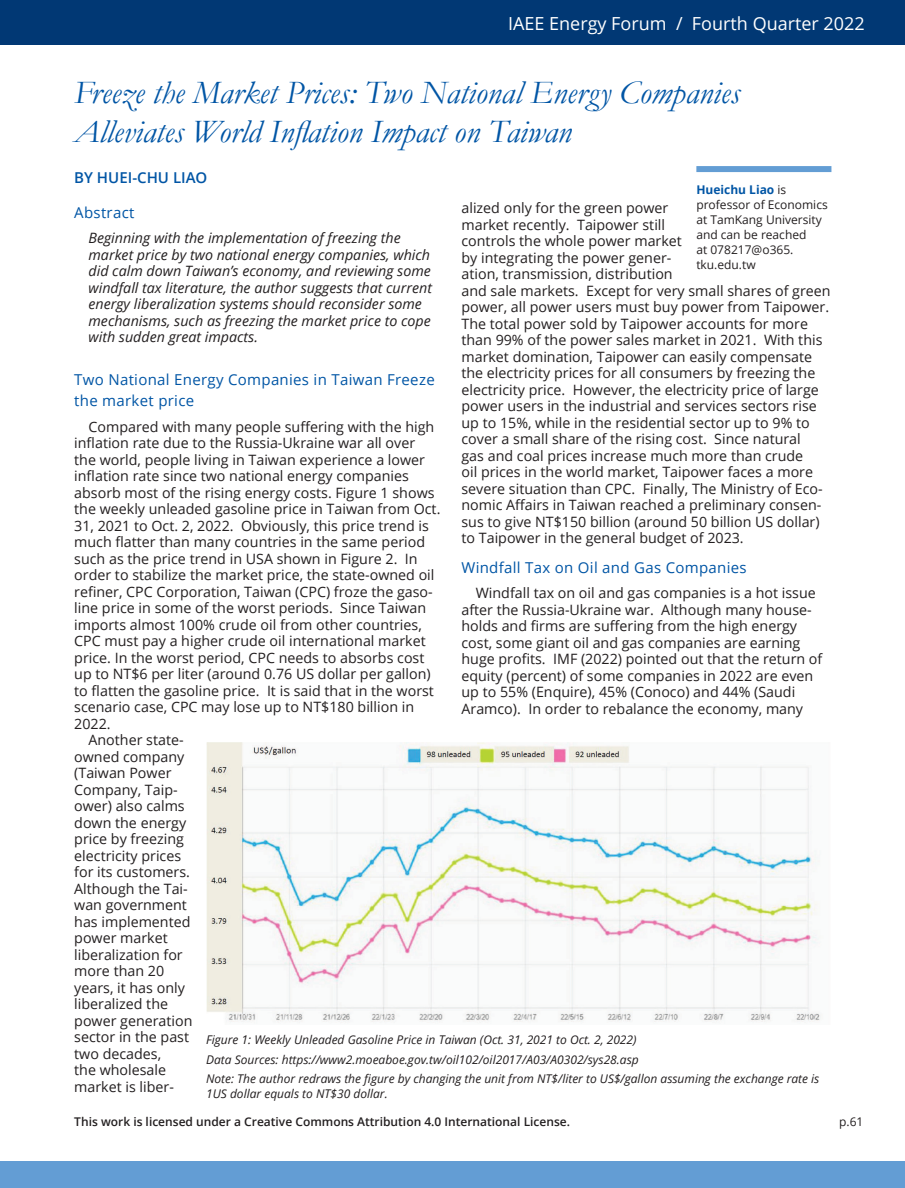
<style>
.page{position:relative;width:905px;height:1188px;background:#fff}
.page>*{position:absolute;margin:0;border:0;box-sizing:border-box;transform-origin:0 0}
.Header_1_-_Dark_Blue{font:italic 33px/39.6px "Garamond";color:#0155a5}
.t1{font:18px "Open Sans";color:#fff}
.Heading_NEW{font:15px/21px "Open Sans";letter-spacing:.02em;color:#0155a5}
.Author_NEW{font:600 15px "Open Sans";color:#0155a5}
.Abstract_head{font:15px "Open Sans";letter-spacing:.02em;color:#0155a5}
.Body_Text_NEW{font:14.25px/16.5px "Open Sans";color:#231f20}
.Abstract{font:italic 14.25px/16.5px "Open Sans";color:#231f20}
.Figure_Caption_NEW{font:italic 12px/15px "Open Sans";color:#231f20}
.Author_Note_NEW{font:12px/15px "Open Sans";color:#231f20}
.t2{font:600 12px "Open Sans";color:#231f20}
.s1{font-weight:700;color:#0155a5}
</style>
<div class="page">
<div style="left:0;top:0;width:904px;height:45px;background:#013874"></div>
<div style="left:0;top:1161px;width:904px;height:27px;background:#639dd4"></div>
<div style="left:696px;top:166px;width:135px;height:6px;background:#639dd4"></div>
<img style="left:206px;top:742px;width:615px;height:281px">
<p class="t1" style="left:508px;top:11px;width:358px">IAEE Energy Forum / Fourth Quarter 2022</p>
<p class="Header_1_-_Dark_Blue" style="left:74px;top:72px;width:667px">Freeze the Market Prices: Two National Energy Companies<br>Alleviates World Inflation Impact on Taiwan</p>
<p class="Author_NEW" style="left:74px;top:168px;width:135px">BY HUEI-CHU LIAO</p>
<p class="Abstract_head" style="left:74px;top:202px;width:62px">Abstract</p>
<p class="Abstract" style="left:88px;top:229px;width:345px">Beginning with the implementation of freezing the market price by two national energy companies, which did calm down Taiwan’s economy, and reviewing some windfall tax literature, the author suggests that current energy liberalization systems should reconsider some mechanisms, such as freezing the market price to cope with sudden great impacts.</p>
<p class="Heading_NEW" style="left:74px;top:369px;width:362px">Two National Energy Companies in Taiwan Freeze the market price</p>
<p class="Body_Text_NEW" style="left:74px;top:418px;width:367px;text-indent:14px">Compared with many people suffering with the high inflation rate due to the Russia-Ukraine war all over the world, people living in Taiwan experience a lower inflation rate since two national energy companies absorb most of the rising energy costs. Figure 1 shows the weekly unleaded gasoline price in Taiwan from Oct.<br>31, 2021 to Oct. 2, 2022. Obviously, this price trend is much flatter than many countries in the same period such as the price trend in USA shown in Figure 2. In order to stabilize the market price, the state-owned oil refiner, CPC Corporation, Taiwan (CPC) froze the gaso&shy;line price in some of the worst periods. Since Taiwan imports almost 100% crude oil from other countries, CPC must pay a higher crude oil international market price. In the worst period, CPC needs to absorbs cost up to NT$6 per liter (around 0.76 US dollar per gallon) to flatten the gasoline price. It is said that in the worst scenario case, CPC may lose up to NT$180 billion in 2022.</p>
<p class="Body_Text_NEW" style="left:74px;top:731px;width:120px;text-indent:14px">Another state&shy;owned company (Taiwan Power<br>Company, Taip&shy;ower) also calms down the energy price by freezing electricity prices for its customers.<br>Although the Tai&shy;wan government has implemented power market liberalization for more than 20 years, it has only liberalized the power generation sector in the past two decades,<br>the wholesale market is liber-</p>
<p class="Author_Note_NEW" style="left:696px;top:182px;width:133px"><span class="s1">Hueichu Liao</span> is professor of Economics at TamKang University and can be reached<br>at 078217@o365. tku.edu.tw</p>
<p class="Body_Text_NEW" style="left:461px;top:200px;width:370px">alized only for the green power<br>market recently. Taipower still<br>controls the whole power market<br>by integrating the power gener-<br>ation, transmission, distribution<br>and sale markets. Except for very small shares of green power, all power users must buy power from Taipower.<br>The total power sold by Taipower accounts for more than 99% of the power sales market in 2021. With this market domination, Taipower can easily compensate the electricity prices for all consumers by freezing the electricity price. However, the electricity price of large power users in the industrial and services sectors rise up to 15%, while in the residential sector up to 9% to cover a small share of the rising cost. Since natural<br>gas and coal prices increase much more than crude<br>oil prices in the world market, Taipower faces a more severe situation than CPC. Finally, The Ministry of Eco&shy;nomic Affairs in Taiwan reached a preliminary consen&shy;sus to give NT$150 billion (around 50 billion US dollar) to Taipower in the general budget of 2023.</p>
<p class="Heading_NEW" style="left:461px;top:557px;width:287px">Windfall Tax on Oil and Gas Companies</p>
<p class="Body_Text_NEW" style="left:461px;top:585px;width:362px;text-indent:14px">Windfall tax on oil and gas companies is a hot issue after the Russia-Ukraine war. Although many house&shy;holds and firms are suffering from the high energy cost, some giant oil and gas companies are earning huge profits. IMF (2022) pointed out that the return of equity (percent) of some companies in 2022 are even up to 55% (Enquire), 45% (Conoco) and 44% (Saudi Aramco). In order to rebalance the economy, many</p>
<p class="Figure_Caption_NEW" style="left:206px;top:1032px;width:432px">Figure 1: Weekly Unleaded Gasoline Price in Taiwan (Oct. 31, 2021 to Oct. 2, 2022)</p>
<p class="Figure_Caption_NEW" style="left:206px;top:1051px;width:434px">Data Sources: https://www2.moeaboe.gov.tw/oil102/oil2017/A03/A0302/sys28.asp</p>
<p class="Figure_Caption_NEW" style="left:206px;top:1071px;width:614px">Note: The author redraws the figure by changing the unit from NT$/liter to US$/gallon assuming the exchange rate is<br>1US dollar equals to NT$30 dollar.</p>
<p class="t2" style="left:74px;top:1114px;width:497px">This work is licensed under a Creative Commons Attribution 4.0 International License.</p>
<p class="Author_Note_NEW" style="left:839px;top:1114px;width:26px">p.61</p>
</div>
